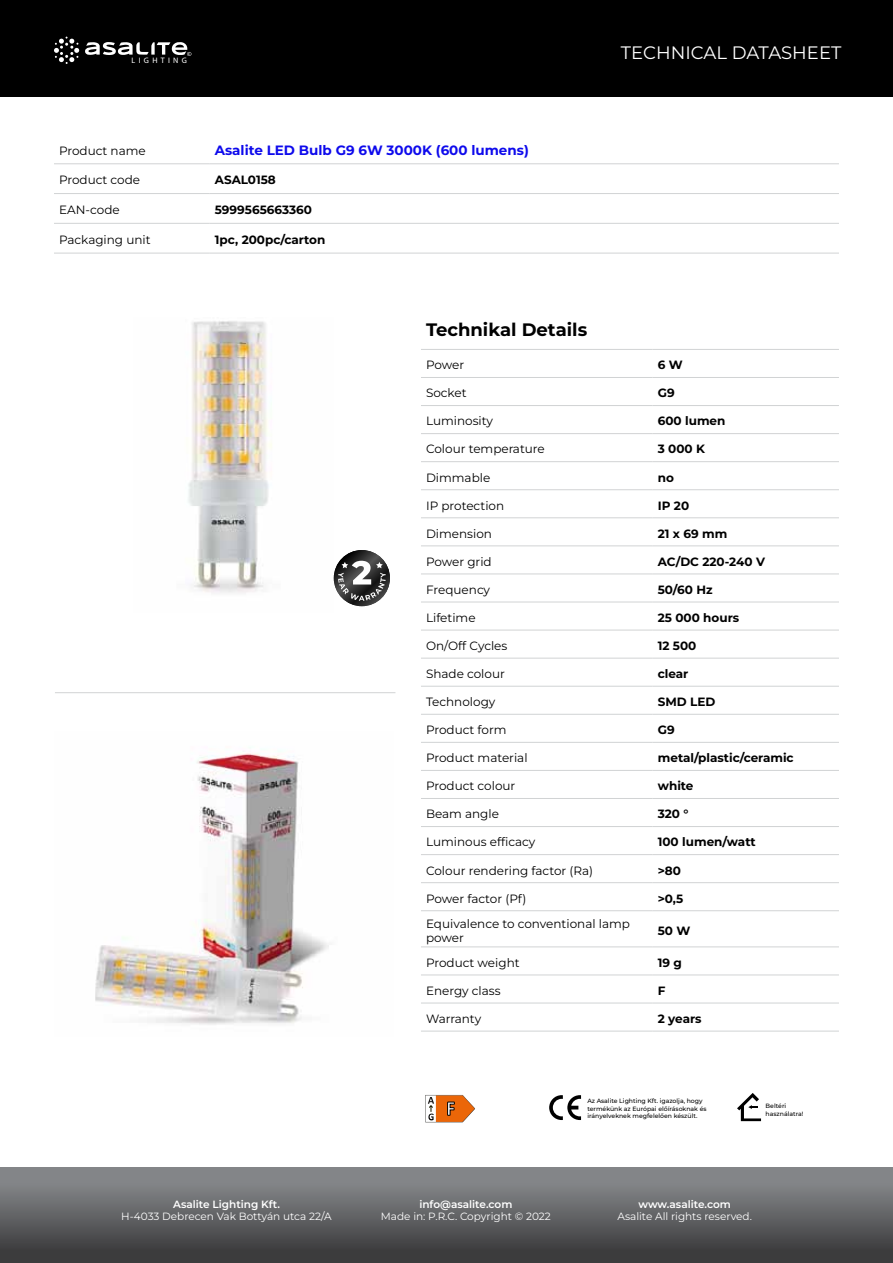
<style>
.page{position:relative;width:893px;height:1263px;background:#fff}
.page>*{position:absolute;margin:0;border:0;box-sizing:border-box;transform-origin:0 0}
.t1{font:18px "Montserrat";color:#fff}
.t2{font:700 18px "Montserrat";color:#000}
.t3{font:700 13.5px "Montserrat";color:#0e0aec}
.t4{font:12px/14.4px "Montserrat";color:#000}
.t5{font:700 12px "Montserrat";color:#000}
.t6{font:10.5px "Montserrat";color:#fff}
.t7{font:600 10.5px "Montserrat";color:#fff}
.t8{font:7.95px "Myriad Pro";color:#fff}
.t9{font:500 6.15px/7.4px "Montserrat";color:#000}
</style>
<div class="page">
<div style="left:0;top:1167px;width:893px;height:96px;background:linear-gradient(to bottom,#8e9194,#363637)"></div>
<div style="left:0;top:0;width:893px;height:96px;background:#000"></div>
<svg style="left:85px;top:42px;width:106px;height:14px"></svg>
<svg style="left:54px;top:37px;width:25px;height:27px"></svg>
<img style="left:188px;top:321px;width:84px;height:272px">
<svg style="left:549px;top:1095px;width:32px;height:25px"></svg>
<svg style="left:737px;top:1093px;width:24px;height:28px"></svg>
<hr style="left:421px;top:349px;width:232px;height:1px;background:#d1d3d4">
<hr style="left:653px;top:349px;width:186px;height:1px;background:#d1d3d4">
<hr style="left:421px;top:377px;width:232px;height:1px;background:#d1d3d4">
<hr style="left:653px;top:377px;width:186px;height:1px;background:#d1d3d4">
<hr style="left:421px;top:405px;width:232px;height:1px;background:#d1d3d4">
<hr style="left:653px;top:405px;width:186px;height:1px;background:#d1d3d4">
<hr style="left:421px;top:433px;width:232px;height:1px;background:#d1d3d4">
<hr style="left:653px;top:433px;width:186px;height:1px;background:#d1d3d4">
<hr style="left:421px;top:461px;width:232px;height:1px;background:#d1d3d4">
<hr style="left:653px;top:461px;width:186px;height:1px;background:#d1d3d4">
<hr style="left:421px;top:489px;width:232px;height:1px;background:#d1d3d4">
<hr style="left:653px;top:489px;width:186px;height:1px;background:#d1d3d4">
<hr style="left:421px;top:517px;width:232px;height:1px;background:#d1d3d4">
<hr style="left:653px;top:517px;width:186px;height:1px;background:#d1d3d4">
<hr style="left:421px;top:546px;width:232px;height:1px;background:#d1d3d4">
<hr style="left:653px;top:546px;width:186px;height:1px;background:#d1d3d4">
<hr style="left:421px;top:574px;width:232px;height:1px;background:#d1d3d4">
<hr style="left:653px;top:574px;width:186px;height:1px;background:#d1d3d4">
<hr style="left:421px;top:602px;width:232px;height:1px;background:#d1d3d4">
<hr style="left:653px;top:602px;width:186px;height:1px;background:#d1d3d4">
<hr style="left:421px;top:630px;width:232px;height:1px;background:#d1d3d4">
<hr style="left:653px;top:630px;width:186px;height:1px;background:#d1d3d4">
<hr style="left:421px;top:658px;width:232px;height:1px;background:#d1d3d4">
<hr style="left:653px;top:658px;width:186px;height:1px;background:#d1d3d4">
<hr style="left:421px;top:686px;width:232px;height:1px;background:#d1d3d4">
<hr style="left:653px;top:686px;width:186px;height:1px;background:#d1d3d4">
<hr style="left:421px;top:714px;width:232px;height:1px;background:#d1d3d4">
<hr style="left:653px;top:714px;width:186px;height:1px;background:#d1d3d4">
<hr style="left:421px;top:742px;width:232px;height:1px;background:#d1d3d4">
<hr style="left:653px;top:742px;width:186px;height:1px;background:#d1d3d4">
<hr style="left:421px;top:770px;width:232px;height:1px;background:#d1d3d4">
<hr style="left:653px;top:770px;width:186px;height:1px;background:#d1d3d4">
<hr style="left:421px;top:798px;width:232px;height:1px;background:#d1d3d4">
<hr style="left:653px;top:798px;width:186px;height:1px;background:#d1d3d4">
<hr style="left:421px;top:826px;width:232px;height:1px;background:#d1d3d4">
<hr style="left:653px;top:826px;width:186px;height:1px;background:#d1d3d4">
<hr style="left:421px;top:854px;width:232px;height:1px;background:#d1d3d4">
<hr style="left:653px;top:854px;width:186px;height:1px;background:#d1d3d4">
<hr style="left:421px;top:882px;width:232px;height:1px;background:#d1d3d4">
<hr style="left:653px;top:882px;width:186px;height:1px;background:#d1d3d4">
<hr style="left:421px;top:910px;width:232px;height:1px;background:#d1d3d4">
<hr style="left:653px;top:910px;width:186px;height:1px;background:#d1d3d4">
<hr style="left:421px;top:947px;width:232px;height:1px;background:#d1d3d4">
<hr style="left:653px;top:947px;width:186px;height:1px;background:#d1d3d4">
<hr style="left:421px;top:975px;width:232px;height:1px;background:#d1d3d4">
<hr style="left:653px;top:975px;width:186px;height:1px;background:#d1d3d4">
<hr style="left:421px;top:1003px;width:232px;height:1px;background:#d1d3d4">
<hr style="left:653px;top:1003px;width:186px;height:1px;background:#d1d3d4">
<hr style="left:421px;top:1031px;width:232px;height:1px;background:#d1d3d4">
<hr style="left:653px;top:1031px;width:186px;height:1px;background:#d1d3d4">
<hr style="left:54px;top:164px;width:156px;height:1px;background:#d1d3d4">
<hr style="left:210px;top:164px;width:629px;height:1px;background:#d1d3d4">
<hr style="left:54px;top:193px;width:156px;height:1px;background:#d1d3d4">
<hr style="left:210px;top:193px;width:629px;height:1px;background:#d1d3d4">
<hr style="left:54px;top:223px;width:156px;height:1px;background:#d1d3d4">
<hr style="left:210px;top:223px;width:629px;height:1px;background:#d1d3d4">
<hr style="left:54px;top:253px;width:156px;height:1px;background:#d1d3d4">
<hr style="left:210px;top:253px;width:629px;height:1px;background:#d1d3d4">
<img style="left:95px;top:747px;width:234px;height:278px">
<svg style="left:425px;top:1095px;width:50px;height:27px"></svg>
<hr style="left:55px;top:692px;width:340px;height:1px;background:#d1d3d4">
<svg style="left:334px;top:550px;width:56px;height:56px"></svg>
<svg style="left:338px;top:561px;width:48px;height:40px"></svg>
<p class="t8" style="left:132px;top:56px;width:57px">L I G H T I N G</p>
<p class="t4" style="left:59px;top:143px;width:88px">Product name</p>
<p class="t3" style="left:215px;top:142px;width:315px">Asalite LED Bulb G9 6W 3000K (600 lumens)</p>
<p class="t4" style="left:59px;top:173px;width:83px">Product code</p>
<p class="t5" style="left:215px;top:172px;width:62px">ASAL0158</p>
<p class="t4" style="left:59px;top:202px;width:62px">EAN -code</p>
<p class="t5" style="left:215px;top:202px;width:99px">5999565663360</p>
<p class="t4" style="left:59px;top:232px;width:93px">Packaging unit</p>
<p class="t5" style="left:215px;top:232px;width:112px">1pc, 200pc/carton</p>
<h1 class="t1" style="left:621px;top:41px;width:124px">Tech nical data</h1>
<h1 class="t1" style="left:781px;top:41px;width:59px">sh eet</h1>
<h1 class="t2" style="left:426px;top:317px;width:163px">Technikal Details</h1>
<p class="t4" style="left:426px;top:357px;width:40px">Power</p>
<p class="t5" style="left:658px;top:357px;width:26px">6 W</p>
<p class="t4" style="left:426px;top:386px;width:42px">Socket</p>
<p class="t5" style="left:658px;top:385px;width:18px">G9</p>
<p class="t4" style="left:426px;top:414px;width:68px">Luminosity</p>
<p class="t5" style="left:658px;top:413px;width:69px">600 lumen</p>
<p class="t4" style="left:426px;top:442px;width:120px">Colour temperature</p>
<p class="t5" style="left:658px;top:441px;width:49px">3 000 K</p>
<p class="t4" style="left:426px;top:470px;width:66px">Dimmable</p>
<p class="t5" style="left:658px;top:469px;width:18px">no</p>
<p class="t4" style="left:426px;top:498px;width:80px">I P protection</p>
<p class="t5" style="left:658px;top:497px;width:33px">IP 20</p>
<p class="t4" style="left:426px;top:526px;width:67px">Dimension</p>
<p class="t5" style="left:658px;top:525px;width:71px">21 x 69 mm</p>
<p class="t4" style="left:426px;top:554px;width:67px">Power grid</p>
<p class="t5" style="left:658px;top:553px;width:109px">AC/DC 220-240 V</p>
<p class="t4" style="left:426px;top:582px;width:66px">Frequency</p>
<p class="t5" style="left:658px;top:582px;width:56px">50/60 Hz</p>
<p class="t4" style="left:426px;top:610px;width:51px">Lifetime</p>
<p class="t5" style="left:658px;top:610px;width:83px">25 000 hours</p>
<p class="t4" style="left:426px;top:638px;width:83px">On/Off Cycles</p>
<p class="t5" style="left:658px;top:638px;width:40px">12 500</p>
<p class="t4" style="left:426px;top:666px;width:80px">Shade colour</p>
<p class="t5" style="left:658px;top:666px;width:32px">clear</p>
<p class="t4" style="left:426px;top:694px;width:71px">Technology</p>
<p class="t5" style="left:658px;top:694px;width:59px">SMD LED</p>
<p class="t4" style="left:426px;top:722px;width:82px">Product form</p>
<p class="t5" style="left:658px;top:722px;width:18px">G9</p>
<p class="t4" style="left:426px;top:750px;width:103px">Product material</p>
<p class="t5" style="left:658px;top:750px;width:137px">metal/plastic/ceramic</p>
<p class="t4" style="left:426px;top:778px;width:91px">Product colour</p>
<p class="t5" style="left:658px;top:778px;width:37px">white</p>
<p class="t4" style="left:426px;top:807px;width:74px">Beam angle</p>
<p class="t5" style="left:658px;top:806px;width:32px">320 °</p>
<p class="t4" style="left:426px;top:835px;width:111px">Luminous efficacy</p>
<p class="t5" style="left:658px;top:834px;width:99px">100 lumen/watt</p>
<p class="t4" style="left:426px;top:863px;width:169px">Colour rendering factor (Ra)</p>
<p class="t5" style="left:658px;top:862px;width:25px">&gt;80</p>
<p class="t4" style="left:426px;top:891px;width:102px">Power factor (Pf)</p>
<p class="t5" style="left:658px;top:890px;width:27px">&gt;0,5</p>
<p class="t4" style="left:426px;top:916px;width:205px">Equivalence to conventional lamp power</p>
<p class="t5" style="left:658px;top:922px;width:34px">50 W</p>
<p class="t4" style="left:426px;top:955px;width:95px">Product weight</p>
<p class="t5" style="left:658px;top:954px;width:26px">19 g</p>
<p class="t4" style="left:426px;top:983px;width:76px">Energy class</p>
<p class="t5" style="left:658px;top:983px;width:9px">F</p>
<p class="t4" style="left:426px;top:1011px;width:57px">Warranty</p>
<p class="t5" style="left:658px;top:1011px;width:45px">2 years</p>
<p class="t7" style="left:173px;top:1197px;width:108px">Asalite Lighting Kft.</p>
<p class="t6" style="left:121px;top:1209px;width:212px">H-4033 Debrecen Vak Bottyán utca 22/A</p>
<p class="t7" style="left:419px;top:1197px;width:94px">info@asalite.com</p>
<p class="t6" style="left:381px;top:1209px;width:171px">Made in: P.R.C. Copyright © 2022</p>
<p class="t9" style="left:587px;top:1097px;width:121px">Az Asalite Lighting Kft. igazolja, hogy termékünk az Európai előírásoknak és irányelveknek megfelelően készült.</p>
<p class="t9" style="left:766px;top:1102px;width:39px">Beltéri használatra!</p>
<p class="t7" style="left:638px;top:1197px;width:94px">www.asalite.com</p>
<p class="t6" style="left:617px;top:1209px;width:136px">Asalite All rights reserved.</p>
</div>
